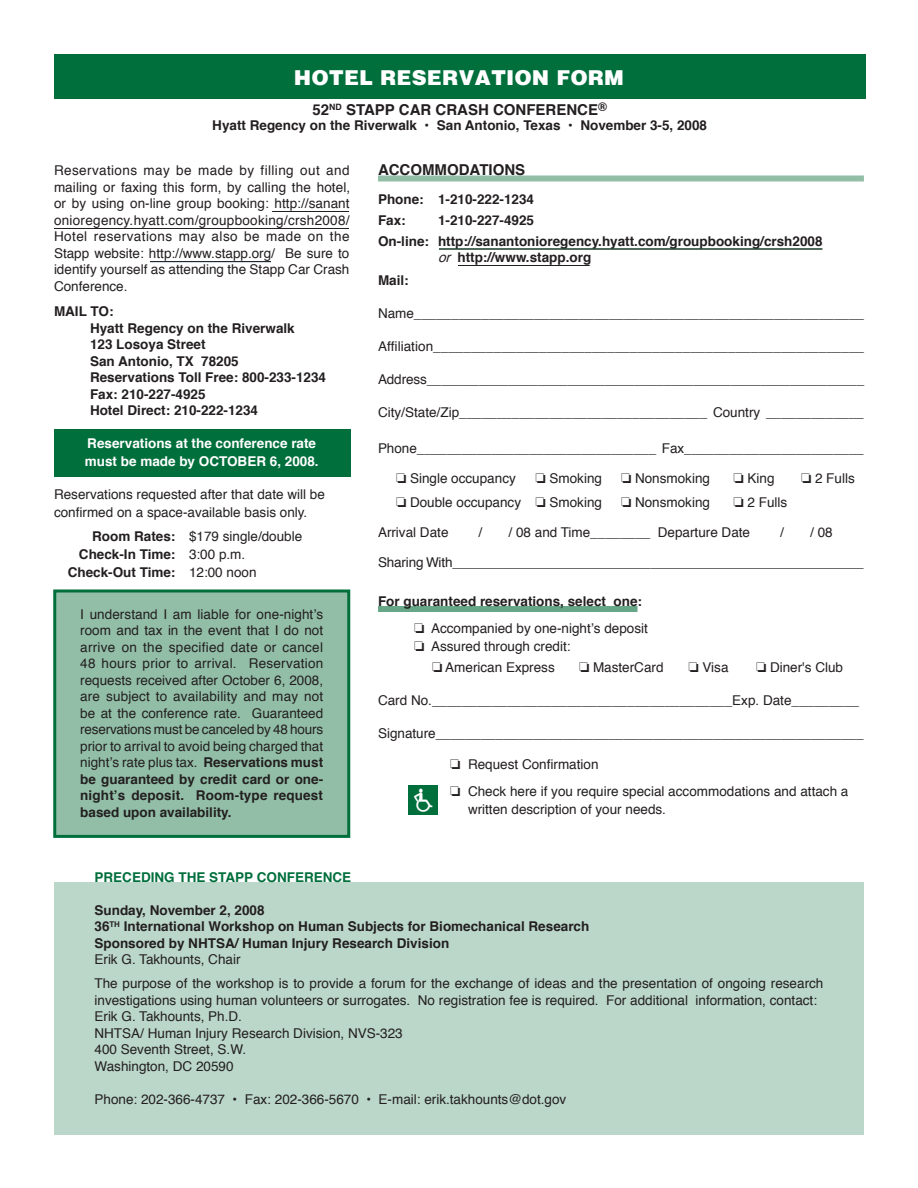
<style>
.page{position:relative;width:918px;height:1188px;background:#fff}
.page>*{position:absolute;margin:0;border:0;box-sizing:border-box;transform-origin:0 0}
.Heading_1{font:900 21px "Helvetica";color:#fff}
.Heading_1-2{font:700 15px "Helvetica";color:#231f20}
.Heading_2{font:13.5px/16.5px "Helvetica";color:#231f20}
.Heading_1-3{font:700 13.5px/16.5px "Helvetica";color:#231f20}
.t1{font:700 13.5px/18px "Helvetica";color:#fff}
.t2{font:700 13.5px "Helvetica";color:#006f3c}
.s1{font-weight:700}
.s2{font-weight:400}
.s3{font-weight:400;font-style:italic}
</style>
<div class="page">
<div style="left:54px;top:882px;width:810px;height:253px;background:#bbd7c9"></div>
<div style="left:54px;top:429px;width:296px;height:48px;background:#006f3c"></div>
<div style="left:54px;top:54px;width:812px;height:45px;background:#006f3c"></div>
<div style="left:55px;top:591px;width:294px;height:245px;background:#92bea7"></div>
<div style="left:53px;top:589px;width:297px;height:249px;border:3px solid #006f3c"></div>
<div style="left:378px;top:175px;width:486px;height:6px;background:#92bea7"></div>
<div style="left:378px;top:606px;width:260px;height:6px;background:#67a788"></div>
<div style="left:408px;top:785px;width:30px;height:30px;background:#006f3c"></div>
<hr style="left:272px;top:211px;width:77px;height:1px;background:#231f20">
<hr style="left:54px;top:228px;width:295px;height:1px;background:#231f20">
<hr style="left:150px;top:261px;width:121px;height:1px;background:#231f20">
<hr style="left:439px;top:249px;width:383px;height:1px;background:#231f20">
<hr style="left:458px;top:265px;width:132px;height:1px;background:#231f20">
<p class="Heading_1" style="left:294px;top:65px;width:332px">HOTEL RESERVATION FORM</p>
<p class="Heading_1-2" style="left:313px;top:96px;width:296px">52<sup>ND</sup> STAPP CAR CRASH CONFERENCE<sup>®</sup></p>
<p class="Heading_1-3" style="left:212px;top:116px;width:496px">Hyatt Regency on the Riverwalk • San Antonio, Texas • November 3-5, 2008</p>
<p class="Heading_2" style="left:54px;top:162px;width:298px;text-align:justify">Reservations may be made by filling out and mailing or faxing this form, by calling the hotel, or by using on-line group booking: http://sanant onioregency.hyatt.com/groupbooking/crsh2008/ Hotel reservations may also be made on the Stapp website: http://www.stapp.org/ Be sure to identify yourself as attending the Stapp Car Crash Conference.</p>
<p class="Heading_1-3" style="left:54px;top:303px;width:61px">MAIL TO:</p>
<p class="Heading_1-3" style="left:90px;top:319px;width:206px">Hyatt Regency on the Riverwalk</p>
<p class="Heading_1-3" style="left:90px;top:336px;width:117px">123 Losoya Street</p>
<p class="Heading_1-3" style="left:90px;top:352px;width:150px">San Antonio, TX 78205</p>
<p class="Heading_1-3" style="left:90px;top:369px;width:238px">Reservations Toll Free: 800-233-1234</p>
<p class="Heading_1-3" style="left:90px;top:385px;width:117px">Fax: 210-227-4925</p>
<p class="Heading_1-3" style="left:90px;top:402px;width:170px">Hotel Direct: 210-222-1234</p>
<p class="t1" style="left:85px;top:434px;width:235px">Reservations at the conference rate must be made by OCTOBER 6, 2008.</p>
<p class="Heading_2" style="left:54px;top:485px;width:272px;line-height:18px">Reservations requested after that date will be confirmed on a space-available basis only.</p>
<p class="Heading_2" style="left:92px;top:528px;width:212px"><span class="s1">Room Rates:</span> $179 single/double</p>
<p class="Heading_1-3" style="left:79px;top:546px;width:168px">Check-In Time: <span class="s2">3:00 p.m.</span></p>
<p class="Heading_1-3" style="left:68px;top:564px;width:190px">Check-Out Time: <span class="s2">12:00 noon</span></p>
<p class="Heading_2" style="left:80px;top:605px;width:245px;text-align:justify">I understand I am liable for one-night’s room and tax in the event that I do not arrive on the specified date or cancel 48 hours prior to arrival. Reservation requests received after October 6, 2008, are subject to availability and may not be at the conference rate. Guaranteed reservations must be canceled by 48 hours prior to arrival to avoid being charged that night’s rate plus tax. <span class="s1">Reservations must be guaranteed by credit card or one&shy;night’s deposit. Room-type request based upon availability.</span></p>
<p class="Heading_1-2" style="left:378px;top:157px;width:149px">ACCOMMODATIONS</p>
<p class="Heading_1-3" style="left:378px;top:190px;width:158px">Phone: 1-210-222-1234</p>
<p class="Heading_1-3" style="left:378px;top:211px;width:29px">Fax:</p>
<p class="Heading_1-3" style="left:438px;top:211px;width:98px">1-210-227-4925</p>
<p class="Heading_1-3" style="left:438px;top:232px;width:386px;text-indent:-60px">On-line: http://sanantonioregency.hyatt.com/groupbooking/crsh2008 <span class="s3">or</span> http://www.stapp.org</p>
<p class="Heading_1-3" style="left:378px;top:271px;width:32px">Mail:</p>
<p class="Heading_2" style="left:378px;top:305px;width:488px">Name____________________________________________________________</p>
<p class="Heading_2" style="left:378px;top:338px;width:488px">Affiliation_________________________________________________________</p>
<p class="Heading_2" style="left:378px;top:371px;width:488px">Address___________________________________________________________</p>
<p class="Heading_2" style="left:378px;top:404px;width:487px">City/State/Zip_________________________________ Country _____________</p>
<p class="Heading_2" style="left:378px;top:440px;width:487px">Phone________________________________ Fax________________________</p>
<p class="Heading_2" style="left:396px;top:470px;width:121px">❏ Single occupancy</p>
<p class="Heading_2" style="left:536px;top:470px;width:68px">❏ Smoking</p>
<p class="Heading_2" style="left:621px;top:470px;width:91px">❏ Nonsmoking</p>
<p class="Heading_2" style="left:734px;top:470px;width:43px">❏ King</p>
<p class="Heading_2" style="left:801px;top:470px;width:55px">❏ 2 Fulls</p>
<p class="Heading_2" style="left:396px;top:494px;width:208px">❏ Double occupancy ❏ Smoking</p>
<p class="Heading_2" style="left:621px;top:494px;width:91px">❏ Nonsmoking</p>
<p class="Heading_2" style="left:734px;top:494px;width:55px">❏ 2 Fulls</p>
<p class="Heading_2" style="left:378px;top:524px;width:72px">Arrival Date</p>
<p class="Heading_2" style="left:479px;top:524px;width:5px">/</p>
<p class="Heading_2" style="left:509px;top:524px;width:243px">/ 08 and Time________ Departure Date</p>
<p class="Heading_2" style="left:780px;top:524px;width:5px">/</p>
<p class="Heading_2" style="left:810px;top:524px;width:24px">/ 08</p>
<p class="Heading_2" style="left:378px;top:554px;width:487px">Sharing With________________________________________________________</p>
<p class="Heading_1-3" style="left:378px;top:592px;width:266px">For guaranteed reservations, select one:</p>
<p class="Heading_2" style="left:414px;top:620px;width:235px">❏ Accompanied by one-night’s deposit</p>
<p class="Heading_2" style="left:414px;top:638px;width:158px">❏ Assured through credit:</p>
<p class="Heading_2" style="left:432px;top:659px;width:124px">❏ American Express</p>
<p class="Heading_2" style="left:579px;top:659px;width:86px">❏ MasterCard</p>
<p class="Heading_2" style="left:688px;top:659px;width:42px">❏ Visa</p>
<p class="Heading_2" style="left:756px;top:659px;width:89px">❏ Diner's Club</p>
<p class="Heading_2" style="left:378px;top:692px;width:483px">Card No.________________________________________Exp. Date_________</p>
<p class="Heading_2" style="left:378px;top:725px;width:487px">Signature_________________________________________________________</p>
<p class="Heading_2" style="left:450px;top:756px;width:150px">❏ Request Confirmation</p>
<p class="Heading_2" style="left:468px;top:782px;width:382px;line-height:18px;text-indent:-18px">❏ Check here if you require special accommodations and attach a written description of your needs.</p>
<p class="t2" style="left:94px;top:865px;width:258px">PRECEDING THE STAPP CONFERENCE</p>
<p class="Heading_1-3" style="left:94px;top:901px;width:172px">Sunday, November 2, 2008</p>
<p class="Heading_1-3" style="left:94px;top:918px;width:496px">36<sup>TH</sup> International Workshop on Human Subjects for Biomechanical Research<br>Sponsored by NHTSA/ Human Injury Research Division</p>
<p class="Heading_2" style="left:94px;top:951px;width:148px">Erik G. Takhounts, Chair</p>
<p class="Heading_2" style="left:94px;top:975px;width:730px">The purpose of the workshop is to provide a forum for the exchange of ideas and the presentation of ongoing research investigations using human volunteers or surrogates. No registration fee is required. For additional information, contact:</p>
<p class="Heading_2" style="left:94px;top:1008px;width:149px">Erik G. Takhounts, Ph.D.</p>
<p class="Heading_2" style="left:94px;top:1025px;width:310px">NHTSA/ Human Injury Research Division, NVS-323</p>
<p class="Heading_2" style="left:94px;top:1041px;width:153px">400 Seventh Street, S.W.</p>
<p class="Heading_2" style="left:94px;top:1058px;width:141px">Washington, DC 20590</p>
<p class="Heading_2" style="left:94px;top:1091px;width:473px">Phone: 202-366-4737 • Fax: 202-366-5670 • E-mail: erik.takhounts@dot.gov</p>
</div>
